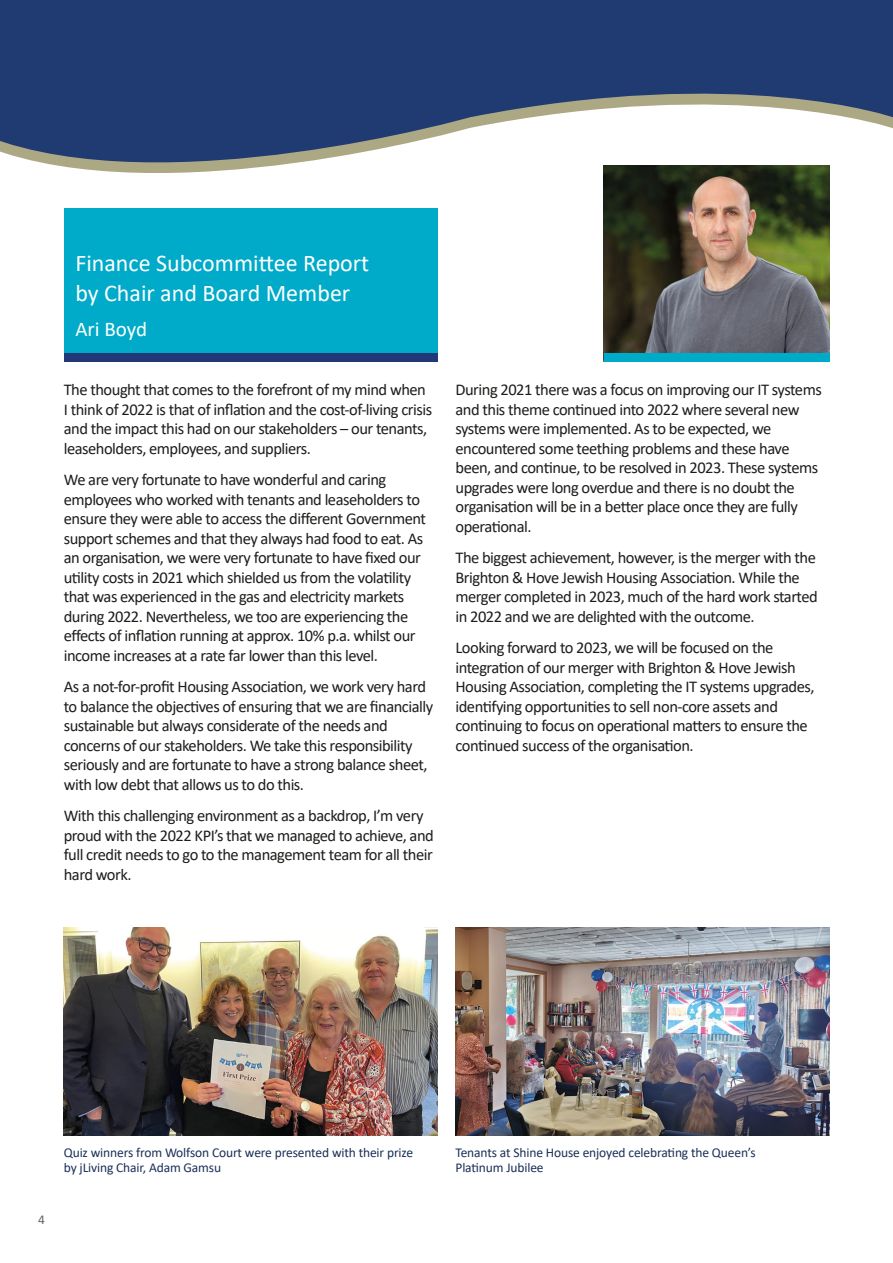
<style>
.page{position:relative;width:893px;height:1263px;background:#fff}
.page>*{position:absolute;margin:0;border:0;box-sizing:border-box;transform-origin:0 0}
.t1{font:24px/30px "Calibri";color:#fff}
.t2{font:21px "Calibri";color:#fff}
.Body{font:16.5px/19.5px "Calibri";letter-spacing:-.03em;color:#1d1d1b}
.Body-2{font:13.5px/14.5px "Calibri";letter-spacing:-.01em;color:#1b3057}
.t3{font:13.5px "Calibri";color:#646463}
</style>
<div class="page">
<img style="left:604px;top:215px;width:225px;height:138px">
<svg style="left:437px;top:204px;width:393px;height:11px"></svg>
<svg style="left:0;top:0;width:893px;height:204px;fill:#1f3b72"></svg>
<div style="left:64px;top:208px;width:373px;height:149px;background:#00abc9"></div>
<div style="left:64px;top:353px;width:373px;height:8px;background:#233977"></div>
<div style="left:604px;top:353px;width:225px;height:8px;background:#00abc9"></div>
<img style="left:64px;top:927px;width:373px;height:208px">
<img style="left:455px;top:927px;width:374px;height:208px">
<p class="t1" style="left:75px;top:248px;width:295px">Finance Subcommittee Report by Chair and Board Member</p>
<p class="t2" style="left:75px;top:314px;width:73px">Ari Boyd</p>
<p class="Body" style="left:64px;top:379px;width:370px">The thought that comes to the forefront of my mind when I think of 2022 is that of inflation and the cost-of-living crisis and the impact this had on our stakeholders – our tenants, leaseholders, employees, and suppliers.</p>
<p class="Body" style="left:64px;top:469px;width:364px">We are very fortunate to have wonderful and caring employees who worked with tenants and leaseholders to ensure they were able to access the different Government support schemes and that they always had food to eat. As an organisation, we were very fortunate to have fixed our utility costs in 2021 which shielded us from the volatility that was experienced in the gas and electricity markets during 2022. Nevertheless, we too are experiencing the effects of inflation running at approx. 10% p.a. whilst our income increases at a rate far lower than this level.</p>
<p class="Body" style="left:64px;top:676px;width:371px">As a not-for-profit Housing Association, we work very hard to balance the objectives of ensuring that we are financially sustainable but always considerate of the needs and concerns of our stakeholders. We take this responsibility seriously and are fortunate to have a strong balance sheet, with low debt that allows us to do this.</p>
<p class="Body" style="left:64px;top:805px;width:372px">With this challenging environment as a backdrop, I’m very proud with the 2022 KPI’s that we managed to achieve, and full credit needs to go to the management team for all their hard work.</p>
<p class="Body" style="left:455px;top:379px;width:368px">During 2021 there was a focus on improving our IT systems and this theme continued into 2022 where several new systems were implemented. As to be expected, we encountered some teething problems and these have been, and continue, to be resolved in 2023. These systems upgrades were long overdue and there is no doubt the organisation will be in a better place once they are fully operational.</p>
<p class="Body" style="left:455px;top:547px;width:364px">The biggest achievement, however, is the merger with the Brighton &amp; Hove Jewish Housing Association. While the merger completed in 2023, much of the hard work started in 2022 and we are delighted with the outcome.</p>
<p class="Body" style="left:455px;top:637px;width:361px">Looking forward to 2023, we will be focused on the integration of our merger with Brighton &amp; Hove Jewish Housing Association, completing the IT systems upgrades, identifying opportunities to sell non-core assets and continuing to focus on operational matters to ensure the continued success of the organisation.</p>
<p class="t3" style="left:38px;top:1210px;width:8px">4</p>
<p class="Body-2" style="left:64px;top:1145px;width:351px">Quiz winners from Wolfson Court were presented with their prize by jLiving Chair, Adam Gamsu</p>
<p class="Body-2" style="left:455px;top:1145px;width:302px">Tenants at Shine House enjoyed celebrating the Queen’s<br>Platinum Jubilee</p>
</div>
